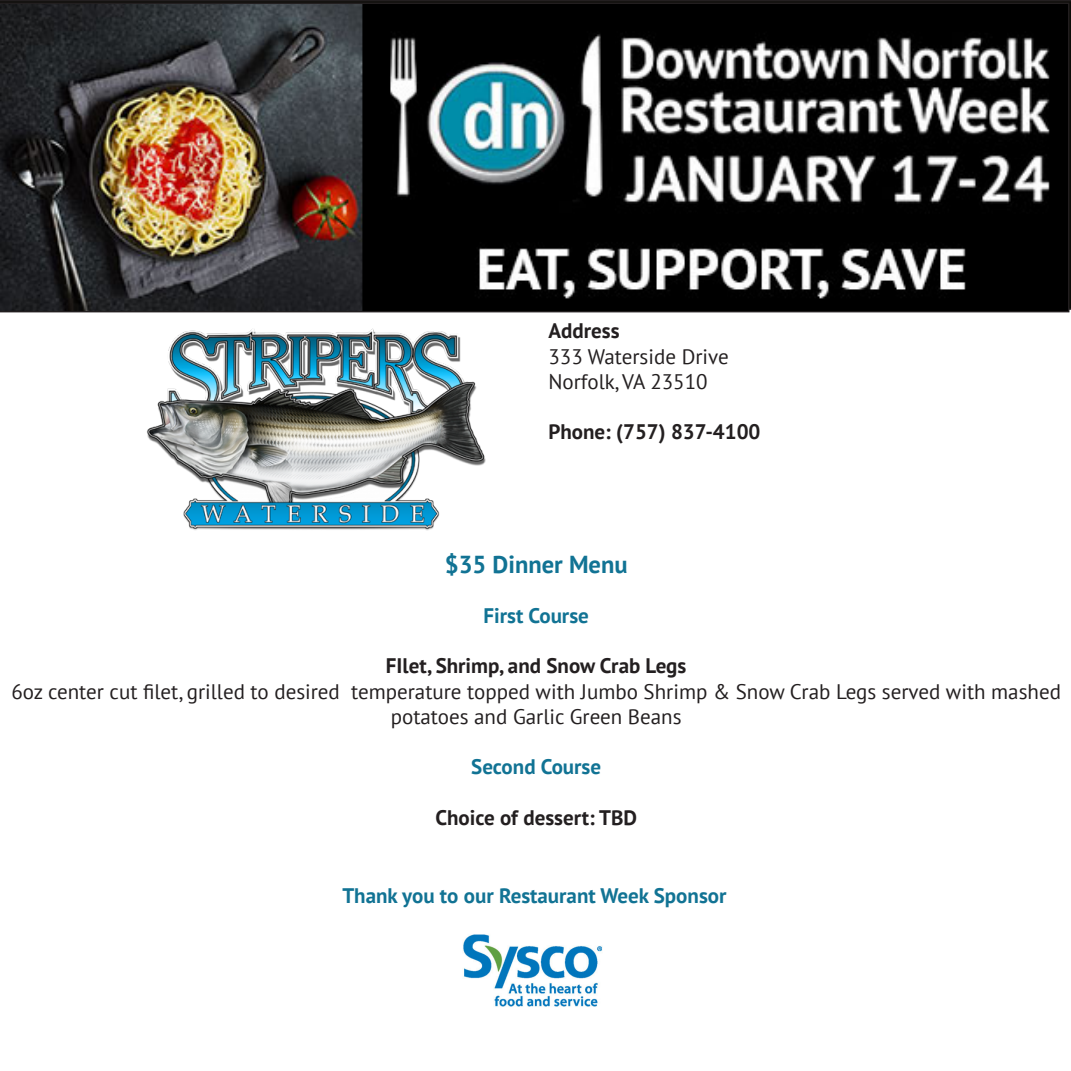
<style>
.page{position:relative;width:1071px;height:1071px;background:#fff}
.page>*{position:absolute;margin:0;border:0;box-sizing:border-box;transform-origin:0 0}
.t1{font:700 24.5px "PT Sans";color:#117394}
.t2{font:21px/25.2px "PT Sans";color:#231f20}
.t3{font:700 21px "PT Sans";color:#231f20}
.t4{font:700 21px "PT Sans";color:#117394}
</style>
<div class="page">
<img style="left:147px;top:328px;width:339px;height:203px">
<svg style="left:0;top:3px;width:1069px;height:309px;background:#393736"></svg>
<img style="left:463px;top:934px;width:139px;height:73px">
<p class="t3" style="left:548px;top:317px;width:73px">Address</p>
<p class="t2" style="left:548px;top:343px;width:182px">333 Waterside Drive<br>Norfolk, VA 23510</p>
<p class="t3" style="left:548px;top:418px;width:214px">Phone: (757) 837-4100</p>
<p class="t1" style="left:445px;top:548px;width:184px">$35 Dinner Menu</p>
<p class="t4" style="left:484px;top:602px;width:107px">First Course</p>
<p class="t3" style="left:386px;top:652px;width:302px">FIlet, Shrimp, and Snow Crab Legs</p>
<p class="t2" style="left:11px;top:678px;width:1051px;text-align:center">6oz center cut filet, grilled to desired temperature topped with Jumbo Shrimp &amp; Snow Crab Legs served with mashed potatoes and Garlic Green Beans</p>
<p class="t4" style="left:471px;top:753px;width:131px">Second Course</p>
<p class="t3" style="left:435px;top:803px;width:203px">Choice of dessert: TBD</p>
<p class="t4" style="left:342px;top:882px;width:386px">Thank you to our Restaurant Week Sponsor</p>
</div>
